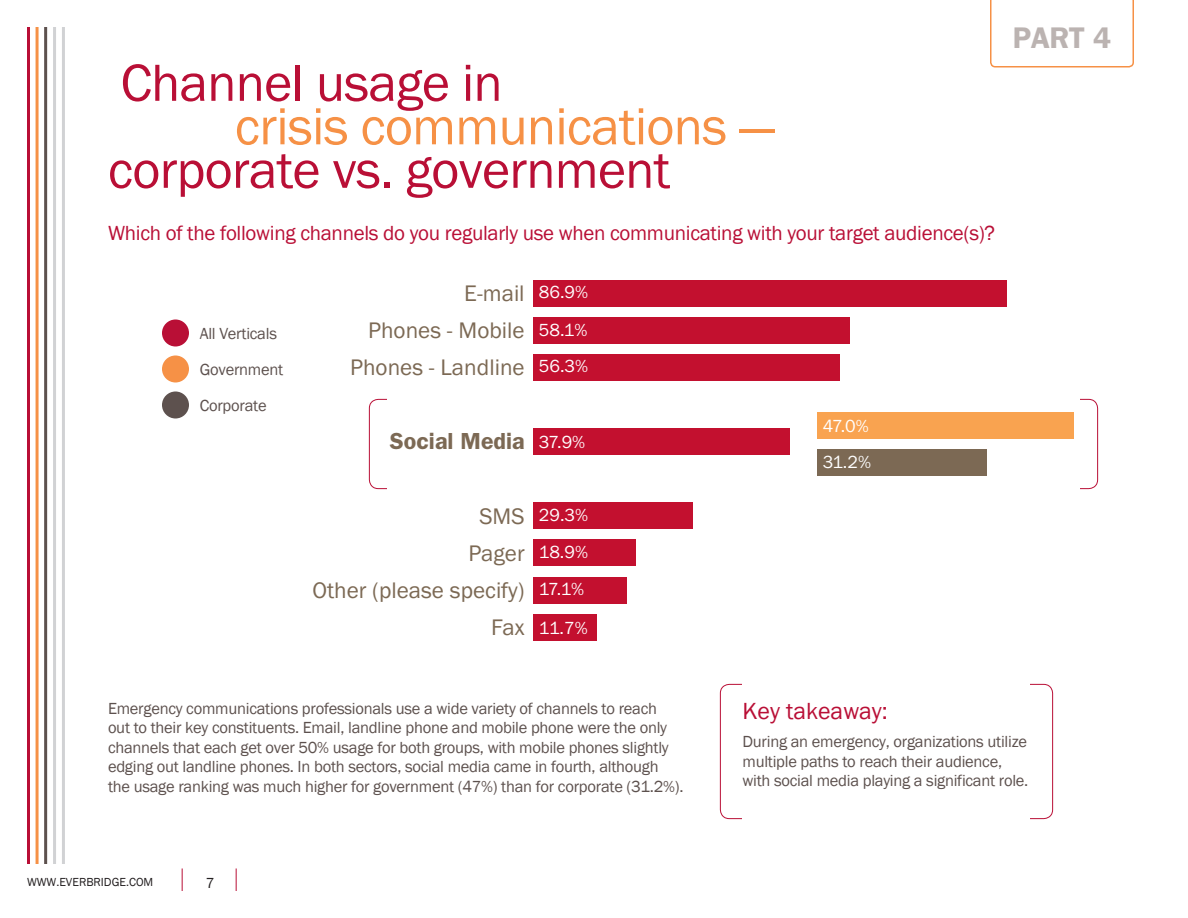
<style>
.page{position:relative;width:1188px;height:918px;background:#fff}
.page>*{position:absolute;margin:0;border:0;box-sizing:border-box;transform-origin:0 0}
.Question{font:54px "Franklin Gothic";letter-spacing:-.015em;color:#b90f36}
.Question-2{font:54px "Franklin Gothic";letter-spacing:-.015em;color:#f69146}
.Question-3{font:600 30px "Franklin Gothic";color:#bbb3b1}
.Subhead2{font:24px "Franklin Gothic";color:#b90f36}
.t1{font:23.25px "Franklin Gothic";color:#7c6954}
.t2{font:600 23.25px "Franklin Gothic";color:#7c6954}
.Question-4{font:21px "Franklin Gothic";letter-spacing:-.015em;color:#b90f36}
.t3{font:18.15px/37.5px "Franklin Gothic";letter-spacing:-.02em;color:#fff}
.t4{font:16.5px/19.5px "Franklin Gothic";letter-spacing:-.015em;color:#5d514e}
.t5{font:15px "Franklin Gothic";color:#231f20}
.t6{font:12px "Franklin Gothic";color:#231f20}
.s1{font-size:18.15px;color:#fff}
</style>
<div class="page">
<hr style="left:27px;top:27px;width:3px;height:837px;background:#b90f36">
<hr style="left:36px;top:27px;width:3px;height:837px;background:#f69146">
<hr style="left:44px;top:27px;width:3px;height:837px;background:#5d514e">
<hr style="left:53px;top:27px;width:3px;height:837px;background:#d1d2d4">
<hr style="left:62px;top:27px;width:3px;height:837px;background:#d1d2d4">
<svg style="left:182px;top:868px;width:1px;height:23px"></svg>
<svg style="left:236px;top:868px;width:1px;height:23px"></svg>
<div style="left:533px;top:280px;width:474px;height:27px;background:#c3102f"></div>
<div style="left:533px;top:317px;width:317px;height:27px;background:#c3102f"></div>
<div style="left:533px;top:354px;width:307px;height:27px;background:#c3102f"></div>
<div style="left:533px;top:428px;width:256px;height:27px;background:#c3102f"></div>
<div style="left:533px;top:503px;width:160px;height:26px;background:#c3102f"></div>
<div style="left:533px;top:540px;width:103px;height:26px;background:#c3102f"></div>
<div style="left:533px;top:577px;width:93px;height:26px;background:#c3102f"></div>
<div style="left:533px;top:614px;width:64px;height:27px;background:#c3102f"></div>
<div style="left:817px;top:412px;width:256px;height:27px;background:#f9a350"></div>
<div style="left:817px;top:449px;width:170px;height:27px;background:#7c6954"></div>
<div style="left:162px;top:320px;width:27px;height:26px;background:#b90f36;border-radius:50%"></div>
<div style="left:162px;top:356px;width:27px;height:26px;background:#f69146;border-radius:50%"></div>
<div style="left:162px;top:392px;width:27px;height:26px;background:#5d514e;border-radius:50%"></div>
<svg style="left:990px;top:0;width:144px;height:68px"></svg>
<p class="Question" style="left:121px;top:49px;width:384px">Channel usage in</p>
<p class="Question-2" style="left:235px;top:93px;width:542px">crisis communications —</p>
<p class="Question" style="left:108px;top:136px;width:564px">corporate vs. government</p>
<p class="Question-4" style="left:108px;top:220px;width:889px">Which of the following channels do you regularly use when communicating with your target audience(s)?</p>
<p class="t4" style="left:200px;top:324px;width:79px">All Verticals</p>
<p class="t4" style="left:200px;top:360px;width:85px">Government</p>
<p class="t4" style="left:200px;top:396px;width:68px">Corporate</p>
<p class="t1" style="left:464px;top:279px;width:125px">E-mail <span class="s1">86.9%</span></p>
<p class="t3" style="left:539px;top:311px;width:51px;line-height:36.9px">58.1%<br>56.3%</p>
<p class="t1" style="left:368px;top:316px;width:158px">Phones - Mobile</p>
<p class="t1" style="left:350px;top:353px;width:176px">Phones - Landline</p>
<p class="t2" style="left:390px;top:428px;width:136px">Social Media</p>
<p class="t3" style="left:539px;top:424px;width:48px">37.9%</p>
<p class="t1" style="left:479px;top:501px;width:47px">SMS</p>
<p class="t1" style="left:468px;top:538px;width:58px">Pager</p>
<p class="t1" style="left:312px;top:576px;width:214px">Other (please specify)</p>
<p class="t1" style="left:491px;top:613px;width:35px">Fax</p>
<p class="t3" style="left:539px;top:496px;width:51px">29.3%<br>18.9%<br>17.1%<br>11.7%</p>
<p class="t3" style="left:823px;top:408px;width:50px;line-height:36.3px">47.0%<br>31.2%</p>
<p class="Question-3" style="left:1013px;top:20px;width:100px">PART 4</p>
<p class="t4" style="left:108px;top:699px;width:577px">Emergency communications professionals use a wide variety of channels to reach<br>out to their key constituents. Email, landline phone and mobile phone were the only channels that each get over 50% usage for both groups, with mobile phones slightly edging out landline phones. In both sectors, social media came in fourth, although the usage ranking was much higher for government (47%) than for corporate (31.2%).</p>
<p class="Subhead2" style="left:742px;top:696px;width:147px">Key takeaway:</p>
<p class="t4" style="left:742px;top:732px;width:287px">During an emergency, organizations utilize multiple paths to reach their audience, with social media playing a significant role.</p>
<p class="t6" style="left:27px;top:874px;width:128px">WWW.EVERBRIDGE.COM</p>
<p class="t5" style="left:206px;top:874px;width:10px">7</p>
</div>
